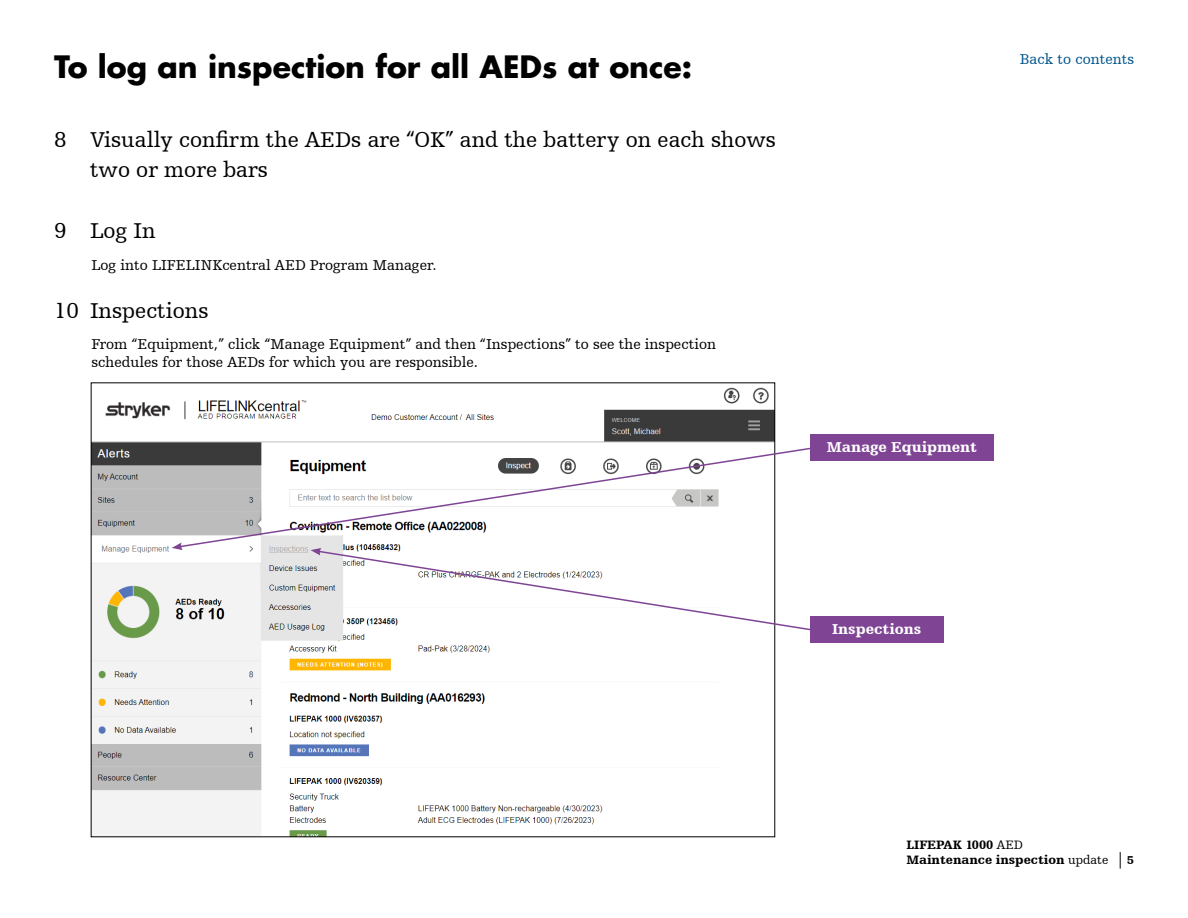
<style>
.page{position:relative;width:1188px;height:918px;background:#fff}
.page>*{position:absolute;margin:0;border:0;box-sizing:border-box;transform-origin:0 0}
.t1{font:700 30px "Futura For Stryker";color:#000}
.t2{font:22.5px/30px "Humanist Slabserif 712 BT";color:#000}
.t3{font:15px/18px "Humanist Slabserif 712 BT";color:#000}
.t4{font:900 15px "Humanist Slabserif 712 BT";color:#fff}
.t5{font:15px "Humanist Slabserif 712 BT";color:#00558b}
.t6{font:900 12.75px/15px "Humanist Slabserif 712 BT";color:#000}
.t7{font:900 12px "Humanist Slabserif 712 BT";color:#000}
.s1{font-weight:400}
</style>
<div class="page">
<svg style="left:1120px;top:852px;width:1px;height:17px"></svg>
<img style="left:93px;top:387px;width:680px;height:448px">
<div style="left:810px;top:434px;width:184px;height:27px;background:#7f4594"></div>
<svg style="left:310px;top:548px;width:500px;height:84px"></svg>
<svg style="left:178px;top:446px;width:632px;height:102px"></svg>
<svg style="left:172px;top:543px;width:11px;height:7px"></svg>
<div style="left:810px;top:616px;width:134px;height:28px;background:#7f4594"></div>
<h1 class="t1" style="left:54px;top:47px;width:640px">To log an inspection for all AEDs at once:</h1>
<h2 class="t2" style="left:90px;top:124px;width:688px;text-indent:-36px">8 Visually confirm the AEDs are “OK” and the battery on each shows two or more bars</h2>
<h2 class="t2" style="left:54px;top:215px;width:103px">9 Log In</h2>
<p class="t3" style="left:92px;top:255px;width:347px">Log into LIFELINKcentral AED Program Manager.</p>
<h2 class="t2" style="left:54px;top:295px;width:156px">10 Inspections</h2>
<p class="t3" style="left:92px;top:335px;width:626px">From “Equipment,” click “Manage Equipment” and then “Inspections” to see the inspection schedules for those AEDs for which you are responsible.</p>
<p class="t5" style="left:1020px;top:50px;width:116px">Back to contents</p>
<p class="t4" style="left:827px;top:437px;width:152px">Manage Equipment</p>
<p class="t4" style="left:832px;top:620px;width:91px">Inspections</p>
<p class="t6" style="left:906px;top:837px;width:203px">LIFEPAK 1000 <span class="s1">AED<br></span>Maintenance inspection <span class="s1">update</span></p>
<p class="t7" style="left:1127px;top:853px;width:8px">5</p>
</div>
